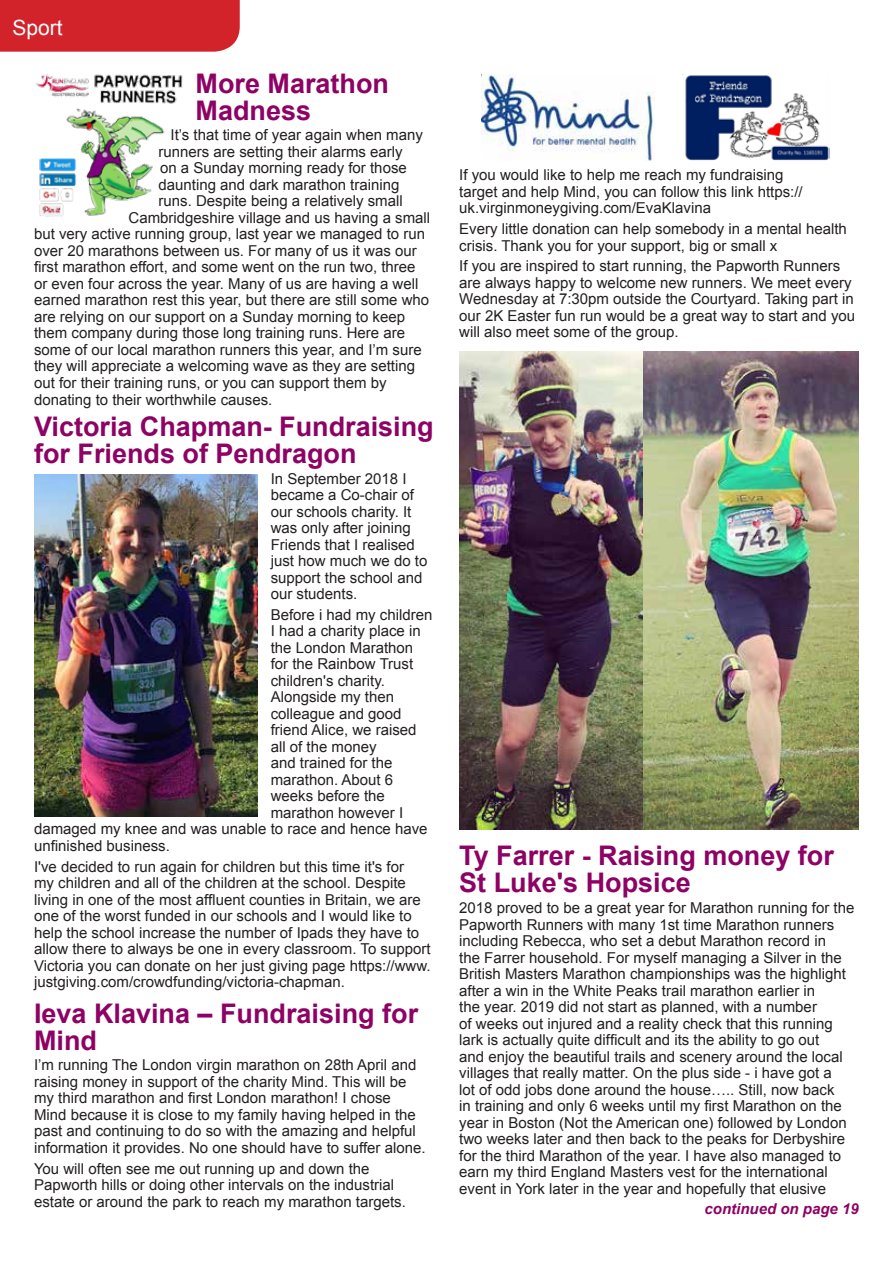
<style>
.page{position:relative;width:893px;height:1263px;background:#fff}
.page>*{position:absolute;margin:0;border:0;box-sizing:border-box;transform-origin:0 0}
.t1{font:700 27px/27px "Arial";color:#8d0264}
.t2{font:21px "Arial";color:#fff}
.t3{font:15px/16.5px "Arial";color:#231f20}
.t4{font:italic 700 15px "Arial";color:#8d0264}
</style>
<div class="page">
<div style="left:0;top:0;width:240px;height:52px;background:#d2232a"></div>
<div style="left:0;top:20px;width:217px;height:25px;background:#d2232a"></div>
<img style="left:482px;top:74px;width:173px;height:87px">
<img style="left:682px;top:74px;width:148px;height:87px">
<img style="left:36px;top:73px;width:147px;height:144px">
<img style="left:459px;top:352px;width:400px;height:478px">
<img style="left:34px;top:475px;width:224px;height:341px">
<h2 class="t2" style="left:13px;top:14px;width:52px">Sport</h2>
<h1 class="t1" style="left:196px;top:70px;width:195px">More Marathon<br>Madness</h1>
<p class="t3" style="left:171px;top:127px;width:254px">It’s that time of year again when many</p>
<p class="t3" style="left:159px;top:144px;width:246px">runners are setting their alarms early</p>
<p class="t3" style="left:160px;top:160px;width:248px">on a Sunday morning ready for those</p>
<p class="t3" style="left:159px;top:177px;width:242px">daunting and dark marathon training</p>
<p class="t3" style="left:159px;top:193px;width:246px">runs. Despite being a relatively small</p>
<p class="t3" style="left:129px;top:210px;width:303px">Cambridgeshire village and us having a small</p>
<p class="t3" style="left:34px;top:226px;width:393px">but very active running group, last year we managed to run</p>
<p class="t3" style="left:34px;top:243px;width:384px">over 20 marathons between us. For many of us it was our</p>
<p class="t3" style="left:34px;top:259px;width:383px">first marathon effort, and some went on the run two, three</p>
<p class="t3" style="left:34px;top:276px;width:386px">or even four across the year. Many of us are having a well</p>
<p class="t3" style="left:34px;top:292px;width:397px">earned marathon rest this year, but there are still some who</p>
<p class="t3" style="left:34px;top:309px;width:373px">are relying on our support on a Sunday morning to keep</p>
<p class="t3" style="left:34px;top:325px;width:372px">them company during those long training runs. Here are</p>
<p class="t3" style="left:34px;top:342px;width:389px">some of our local marathon runners this year, and I’m sure</p>
<p class="t3" style="left:34px;top:358px;width:382px">they will appreciate a welcoming wave as they are setting</p>
<p class="t3" style="left:34px;top:375px;width:354px">out for their training runs, or you can support them by</p>
<p class="t3" style="left:34px;top:391px;width:240px">donating to their worthwhile causes.</p>
<h1 class="t1" style="left:34px;top:414px;width:401px">Victoria Chapman- Fundraising for Friends of Pendragon</h1>
<p class="t3" style="left:271px;top:470px;width:158px">In September 2018 I became a Co-chair of our schools charity. It was only after joining<br>Friends that I realised just how much we do to support the school and our students.</p>
<p class="t3" style="left:271px;top:606px;width:163px">Before i had my children</p>
<p class="t3" style="left:271px;top:623px;width:152px">I had a charity place in</p>
<p class="t3" style="left:271px;top:639px;width:144px">the London Marathon</p>
<p class="t3" style="left:271px;top:656px;width:144px">for the Rainbow Trust</p>
<p class="t3" style="left:271px;top:672px;width:116px">children's charity.</p>
<p class="t3" style="left:271px;top:689px;width:125px">Alongside my then</p>
<p class="t3" style="left:271px;top:705px;width:132px">colleague and good</p>
<p class="t3" style="left:271px;top:722px;width:147px">friend Alice, we raised</p>
<p class="t3" style="left:271px;top:738px;width:107px">all of the money</p>
<p class="t3" style="left:271px;top:755px;width:123px">and trained for the</p>
<p class="t3" style="left:271px;top:771px;width:124px">marathon. About 6</p>
<p class="t3" style="left:271px;top:788px;width:116px">weeks before the</p>
<p class="t3" style="left:271px;top:804px;width:134px">marathon however I</p>
<p class="t3" style="left:34px;top:821px;width:395px">damaged my knee and was unable to race and hence have</p>
<p class="t3" style="left:34px;top:837px;width:137px">unfinished business.</p>
<p class="t3" style="left:34px;top:858px;width:398px">I've decided to run again for children but this time it's for<br>my children and all of the children at the school. Despite living in one of the most affluent counties in Britain, we are one of the worst funded in our schools and I would like to help the school increase the number of Ipads they have to allow there to always be one in every classroom. To support Victoria you can donate on her just giving page https://www. justgiving.com/crowdfunding/victoria-chapman.</p>
<h1 class="t1" style="left:34px;top:1000px;width:386px">Ieva Klavina – Fundraising for<br>Mind</h1>
<p class="t3" style="left:34px;top:1057px;width:393px">I’m running The London virgin marathon on 28th April and raising money in support of the charity Mind. This will be my third marathon and first London marathon! I chose Mind because it is close to my family having helped in the past and continuing to do so with the amazing and helpful information it provides. No one should have to suffer alone.</p>
<p class="t3" style="left:34px;top:1160px;width:373px">You will often see me out running up and down the<br>Papworth hills or doing other intervals on the industrial estate or around the park to reach my marathon targets.</p>
<p class="t3" style="left:459px;top:167px;width:345px">If you would like to help me reach my fundraising target and help Mind, you can follow this link https:// uk.virginmoneygiving.com/EvaKlavina</p>
<p class="t3" style="left:459px;top:221px;width:389px">Every little donation can help somebody in a mental health crisis. Thank you for your support, big or small x</p>
<p class="t3" style="left:459px;top:258px;width:398px">If you are inspired to start running, the Papworth Runners are always happy to welcome new runners. We meet every Wednesday at 7:30pm outside the Courtyard. Taking part in our 2K Easter fun run would be a great way to start and you will also meet some of the group.</p>
<h1 class="t1" style="left:459px;top:843px;width:376px">Ty Farrer - Raising money for<br>St Luke's Hopsice</h1>
<p class="t3" style="left:459px;top:900px;width:397px">2018 proved to be a great year for Marathon running for the Papworth Runners with many 1st time Marathon runners including Rebecca, who set a debut Marathon record in<br>the Farrer household. For myself managing a Silver in the British Masters Marathon championships was the highlight after a win in the White Peaks trail marathon earlier in<br>the year. 2019 did not start as planned, with a number<br>of weeks out injured and a reality check that this running lark is actually quite difficult and its the ability to go out<br>and enjoy the beautiful trails and scenery around the local villages that really matter. On the plus side - i have got a<br>lot of odd jobs done around the house….. Still, now back<br>in training and only 6 weeks until my first Marathon on the year in Boston (Not the American one) followed by London two weeks later and then back to the peaks for Derbyshire for the third Marathon of the year. I have also managed to earn my third England Masters vest for the international event in York later in the year and hopefully that elusive</p>
<p class="t4" style="left:704px;top:1199px;width:156px">continued on page 19</p>
</div>
